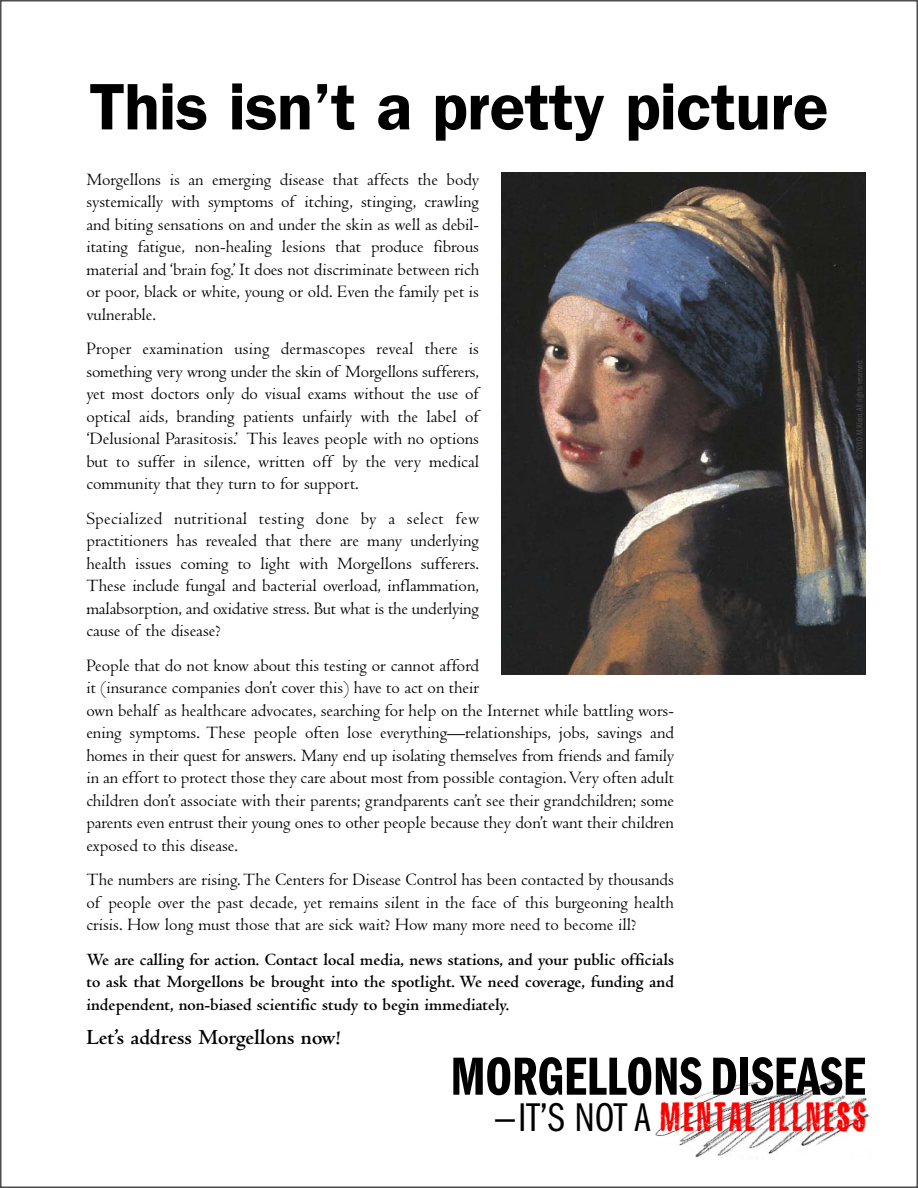
<style>
.page{position:relative;width:918px;height:1188px;background:#fff}
.page>*{position:absolute;margin:0;border:0;box-sizing:border-box;transform-origin:0 0}
.t1{font:600 66px "Franklin Gothic";letter-spacing:-.01em;color:#000}
.t2{font:55.5px "Franklin Gothic Demi Cmpr";color:#000}
.t3{font:34.5px "Sabotage";letter-spacing:.1em;color:#f00}
.t4{font:700 22.5px "Centaur";color:#000}
.t5{font:18px/22.5px "Centaur";color:#000;text-align:justify}
.t6{font:700 18px/22.5px "Centaur";color:#000;text-align:justify}
.t7{font:9px "Franklin Gothic Book Cmpr";color:#4d4d4d}
.s1{font-family:"Franklin Gothic Book Cmpr";font-size:41.55px;color:#000}
</style>
<div class="page">
<img style="left:655px;top:1077px;width:215px;height:80px">
<img style="left:502px;top:173px;width:364px;height:502px">
<h1 class="t1" style="left:89px;top:84px;width:741px">This isn’t a pretty picture</h1>
<p class="t5" style="left:86px;top:170px;width:394px">Morgellons is an emerging disease that affects the body systemically with symptoms of itching, stinging, crawling and biting sensations on and under the skin as well as debil&shy;itating fatigue, non-healing lesions that produce fibrous material and ‘brain fog.’ It does not discriminate between rich or poor, black or white, young or old. Even the family pet is vulnerable.</p>
<p class="t5" style="left:86px;top:340px;width:394px">Proper examination using dermascopes reveal there is something very wrong under the skin of Morgellons sufferers, yet most doctors only do visual exams without the use of optical aids, branding patients unfairly with the label of ‘Delusional Parasitosis.’ This leaves people with no options but to suffer in silence, written off by the very medical community that they turn to for support.</p>
<p class="t5" style="left:86px;top:509px;width:394px">Specialized nutritional testing done by a select few practitioners has revealed that there are many underlying health issues coming to light with Morgellons sufferers.<br>These include fungal and bacterial overload, inflammation, malabsorption, and oxidative stress. But what is the underlying cause of the disease?</p>
<p class="t5" style="left:86px;top:656px;width:589px;text-align:left">People that do not know about this testing or cannot afford<br>it (insurance companies don’t cover this) have to act on their<br>own behalf as healthcare advocates, searching for help on the Internet while battling wors&shy;ening symptoms. These people often lose everything—relationships, jobs, savings and homes in their quest for answers. Many end up isolating themselves from friends and family in an effort to protect those they care about most from possible contagion. Very often adult children don’t associate with their parents; grandparents can’t see their grandchildren; some parents even entrust their young ones to other people because they don’t want their children exposed to this disease.</p>
<p class="t5" style="left:86px;top:871px;width:589px">The numbers are rising. The Centers for Disease Control has been contacted by thousands of people over the past decade, yet remains silent in the face of this burgeoning health crisis. How long must those that are sick wait? How many more need to become ill?</p>
<p class="t6" style="left:86px;top:950px;width:589px">We are calling for action. Contact local media, news stations, and your public officials to ask that Morgellons be brought into the spotlight. We need coverage, funding and independent, non-biased scientific study to begin immediately.</p>
<p class="t4" style="left:86px;top:1029px;width:255px">Let’s address Morgellons now!</p>
<h2 class="t2" style="left:451px;top:1058px;width:417px">MORGELLONS DISEASE</h2>
<h3 class="t3" style="left:494px;top:1102px;width:373px"><span class="s1">—IT’S NOT A</span> MENTAL ILLNESS</h3>
<p class="t7" style="left:857px;top:460px;width:102px;rotate:-90deg">©2010 M.Klein. All rights reserved.</p>
</div>
